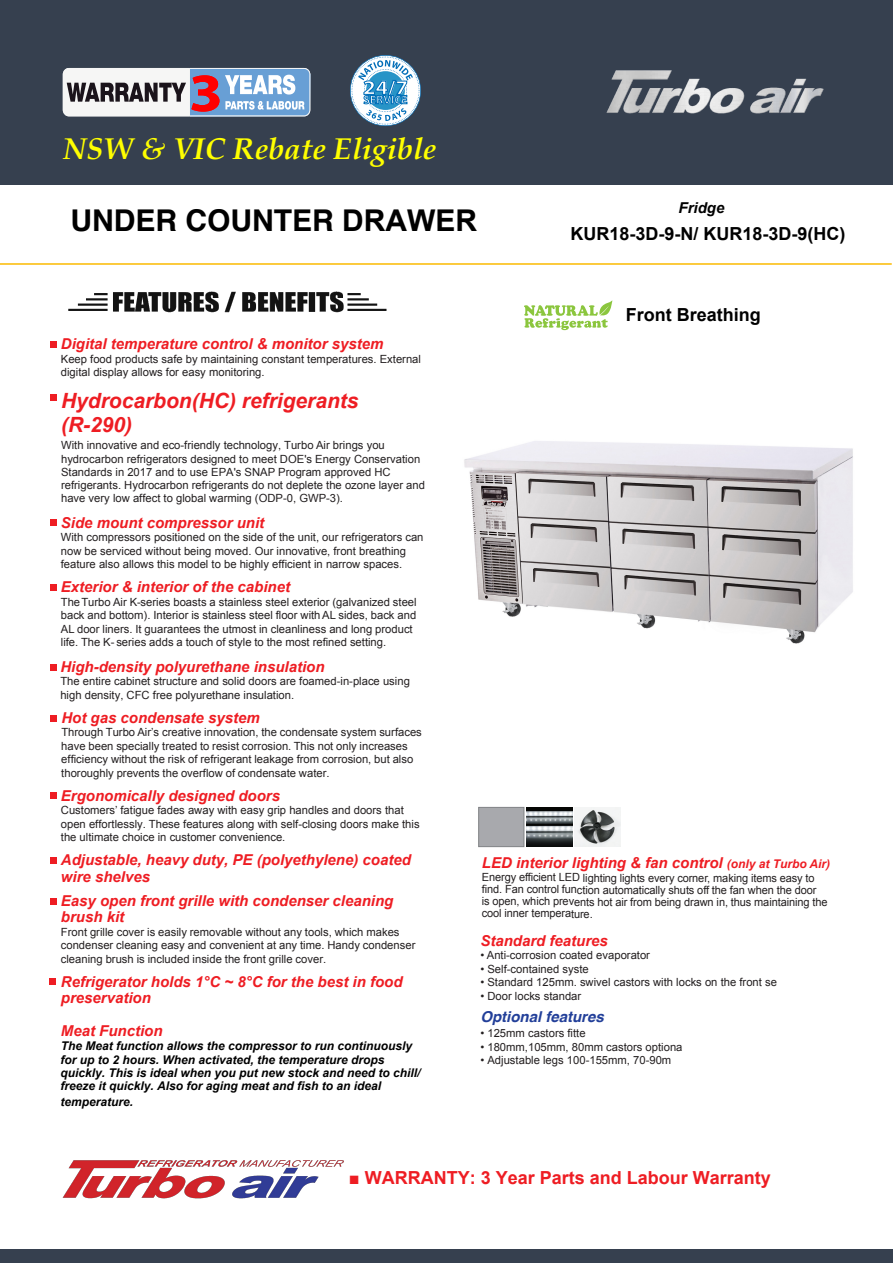
<style>
.page{position:relative;width:893px;height:1263px;background:#fff}
.page>*{position:absolute;margin:0;border:0;box-sizing:border-box;transform-origin:0 0}
.t1{font:700 54px "Myriad Pro";color:#f00;scale:1.13 1}
.t2{font:italic 700 30px "Book Antiqua";color:#ff0}
.t3{font:700 30px "Helvetica";color:#000}
.t4{font:italic 700 21px/24.6px "Arial";color:#ee1d23}
.t5{font:700 20.4px "Myriad Pro";color:#fff;scale:1.13 1}
.t6{font:700 18px "Arial";color:#000}
.t7{font:700 18px "Arial";color:#ee1d23}
.t8{font:italic 700 15px/16.5px "Arial";color:#ee1d23}
.t9{font:italic 700 15px "Helvetica";color:#223f99}
.t10{font:italic 700 15px "Arial";color:#ee1d23}
.t11{font:italic 700 15px "Arial";color:#000}
.t12{font:700 12.3px "Myriad Pro";color:#fff}
.t13{font:italic 700 12px/13.2px "Arial";color:#000}
.t14{font:11.25px/13.5px "Arial";color:#231f20}
.s1{font-family:"Arial"}
.s2{font-style:inherit}
.s3{font-size:12px}
</style>
<div class="page">
<svg style="left:49px;top:394px;width:804px;height:591px"></svg>
<div style="left:0;top:0;width:893px;height:184px;background:#36404f"></div>
<img style="left:662px;top:70px;width:162px;height:44px">
<div style="left:0;top:1249px;width:893px;height:13px;background:#36404f"></div>
<hr style="left:0;top:263px;width:892px;height:2px;background:#fbba00">
<svg style="left:49px;top:978px;width:6px;height:6px"></svg>
<div style="left:478px;top:807px;width:46px;height:40px;background:#a8a9ad;border:1px solid #808285"></div>
<img style="left:575px;top:807px;width:45px;height:40px">
<img style="left:527px;top:807px;width:45px;height:40px">
<img style="left:62px;top:1160px;width:282px;height:39px">
<svg style="left:524px;top:300px;width:88px;height:30px"></svg>
<svg style="left:50px;top:341px;width:6px;height:6px"></svg>
<svg style="left:50px;top:395px;width:6px;height:6px"></svg>
<div style="left:50px;top:519px;width:6px;height:7px;background:#ee1d23"></div>
<svg style="left:50px;top:584px;width:6px;height:6px"></svg>
<svg style="left:50px;top:664px;width:6px;height:6px"></svg>
<svg style="left:50px;top:716px;width:6px;height:6px"></svg>
<div style="left:50px;top:792px;width:6px;height:7px;background:#ee1d23"></div>
<svg style="left:50px;top:898px;width:6px;height:6px"></svg>
<svg style="left:50px;top:857px;width:6px;height:6px"></svg>
<svg style="left:62px;top:55px;width:600px;height:71px"></svg>
<img style="left:68px;top:291px;width:319px;height:22px">
<h1 class="t1" style="left:189px;top:58px;width:32px">3</h1>
<h2 class="t2" style="left:63px;top:128px;width:374px">NSW &amp; VIC Rebate Eligible</h2>
<h3 class="t5" style="left:363px;top:74px;width:42px">24/7</h3>
<p class="t12" style="left:363px;top:92px;width:47px">SERVICE</p>
<h2 class="t3" style="left:71px;top:197px;width:408px">UNDER COUNTER <span class="s1">DRAWER</span></h2>
<h3 class="t11" style="left:679px;top:198px;width:47px"><span class="s2">Fr</span>idge</h3>
<h3 class="t6" style="left:570px;top:221px;width:276px">KUR18-3D-9-N/ KUR18-3D-9(HC)</h3>
<h3 class="t8" style="left:61px;top:336px;width:324px">Digital temperature control &amp; monitor system</h3>
<p class="t14" style="left:61px;top:352px;width:362px">Keep food products safe by maintaining constant temperatures. External digital display allows for easy monitoring.</p>
<h3 class="t4" style="left:61px;top:389px;width:299px">Hydrocarbon(HC) refrigerants (R-290)</h3>
<p class="t14" style="left:61px;top:439px;width:365px">With innovative and eco-friendly technology, Turbo Air brings you hydrocarbon refrigerators designed to meet DOE's Energy Conservation Standards in 2017 and to use EPA's SNAP Program approved HC refrigerants. Hydrocarbon refrigerants do not deplete the ozone layer and have very low affect to global warming (ODP-0, GWP-3).</p>
<h3 class="t8" style="left:61px;top:515px;width:205px">Side mount compressor unit</h3>
<p class="t14" style="left:61px;top:531px;width:364px">With compressors positioned on the side of the unit, our refrigerators can now be serviced without being moved. Our innovative, front breathing feature also allows this model to be highly efficient in narrow spaces.</p>
<h3 class="t8" style="left:61px;top:579px;width:231px">Exterior &amp; interior of the cabinet</h3>
<p class="t14" style="left:61px;top:595px;width:357px">The Turbo Air K-series boasts a stainless steel exterior (galvanized steel back and bottom). Interior is stainless steel floor withAL sides, back and AL door liners. It guarantees the utmost in cleanliness and long product life. The K- series adds a touch of style to the most refined setting.</p>
<h3 class="t8" style="left:60px;top:659px;width:266px">High-density polyurethane insulation</h3>
<p class="t14" style="left:60px;top:675px;width:351px">The entire cabinet structure and solid doors are foamed-in-place using high density, CFC free polyurethane insulation.</p>
<h3 class="t8" style="left:61px;top:710px;width:200px">Hot gas condensate system</h3>
<p class="t14" style="left:61px;top:726px;width:362px">Through Turbo Air’s creative innovation, the condensate system surfaces have been specially treated to resist corrosion. This not only increases efficiency without the risk of refrigerant leakage from corrosion, but also thoroughly prevents the overflow of condensate water.</p>
<h3 class="t8" style="left:61px;top:788px;width:221px">Ergonomically designed doors</h3>
<p class="t14" style="left:61px;top:804px;width:360px">Customers’ fatigue fades away with easy grip handles and doors that open effortlessly. These features along with self-closing doors make this the ultimate choice in customer convenience.</p>
<h3 class="t8" style="left:61px;top:852px;width:352px">Adjustable, heavy duty, PE (polyethylene) coated wire shelves</h3>
<h3 class="t8" style="left:61px;top:893px;width:334px">Easy open front grille with condenser cleaning brush kit</h3>
<p class="t14" style="left:61px;top:925px;width:356px">Front grille cover is easily removable without any tools, which makes condenser cleaning easy and convenient at any time. Handy condenser cleaning brush is included inside the front grille cover.</p>
<h3 class="t8" style="left:61px;top:974px;width:343px">Refrigerator holds 1°C ~ 8°C for the best in food preservation</h3>
<h3 class="t10" style="left:61px;top:1021px;width:103px">Meat Function</h3>
<p class="t13" style="left:60px;top:1040px;width:362px">The Meat function allows the compressor to run continuously for up to 2 hours. When activated, the temperature drops quickly. This is ideal when you put new stock and need to chill/ freeze it quickly. Also for aging meat and fish to an ideal</p>
<p class="t13" style="left:60px;top:1095px;width:74px">temperature.</p>
<h3 class="t6" style="left:626px;top:302px;width:136px">Front Breathing</h3>
<h3 class="t8" style="left:482px;top:855px;width:350px">LED interior lighting &amp; fan control <span class="s3">(only at Turbo Air)</span></h3>
<p class="t14" style="left:482px;top:872px;width:347px;line-height:12px">Energy efficient LED lighting lights every corner, making items easy to find. Fan control function automatically shuts off the fan when the door<br>is open, which prevents hot air from being drawn in, thus maintaining the cool inner temperature.</p>
<h3 class="t8" style="left:480px;top:933px;width:129px">Standard features</h3>
<p class="t14" style="left:480px;top:948px;width:171px">• Anti-corrosion coated evaporator</p>
<p class="t14" style="left:480px;top:962px;width:110px">• Self-contained syste</p>
<p class="t14" style="left:480px;top:975px;width:298px">• Standard 125mm. swivel castors with locks on the front se</p>
<p class="t14" style="left:480px;top:989px;width:102px">• Door locks standar</p>
<p class="t14" style="left:480px;top:1026px;width:107px">• 125mm castors fitte</p>
<p class="t14" style="left:480px;top:1040px;width:204px">• 180mm,105mm, 80mm castors optiona</p>
<p class="t14" style="left:480px;top:1053px;width:192px">• Adjustable legs 100-155mm, 70-90m</p>
<h3 class="t9" style="left:480px;top:1004px;width:125px">Optional features</h3>
<h3 class="t7" style="left:349px;top:1165px;width:423px">■ WARRANTY: 3 Year Parts and Labour Warranty</h3>
</div>
